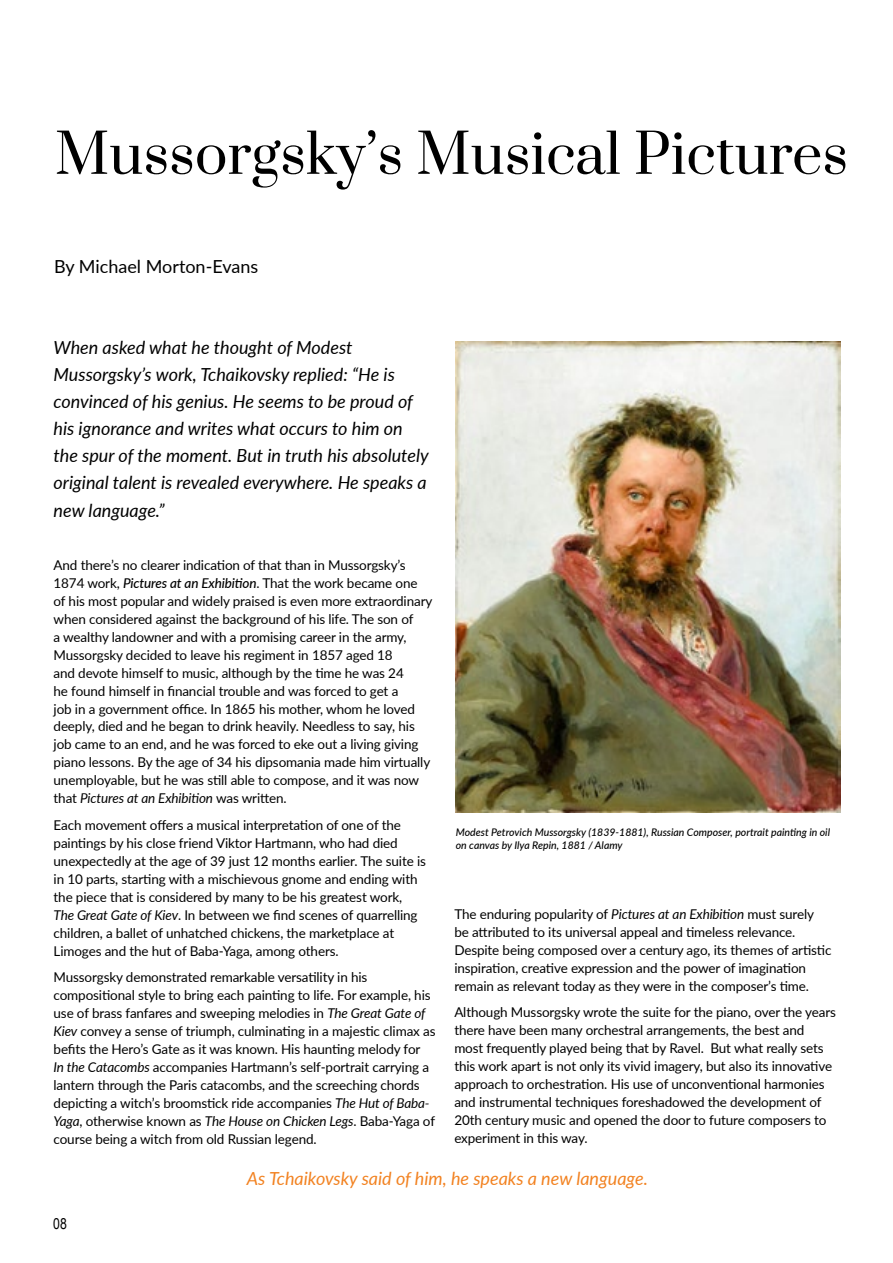
<style>
.page{position:relative;width:893px;height:1263px;background:#fff}
.page>*{position:absolute;margin:0;border:0;box-sizing:border-box;transform-origin:0 0}
.t1{font:54px "Prata";color:#000}
.t2{font:italic 18px/27px "Lato";color:#000}
.t3{font:italic 18px "Lato";color:#f28221}
.t4{font:18px "Lato";color:#000}
.t5{font:15px "Arial Narrow";color:#000}
.t6{font:13.5px/18px "Lato";letter-spacing:-.01em;color:#000}
.t7{font:italic 500 10.5px/12.6px "Lato";color:#000}
.s1{font-weight:500;font-style:italic}
.s2{font-style:italic}
</style>
<div class="page">
<img style="left:456px;top:341px;width:384px;height:471px">
<h1 class="t1" style="left:55px;top:109px;width:795px">Mussorgsky’s Musical Pictures</h1>
<h2 class="t4" style="left:54px;top:254px;width:206px">By Michael Morton-Evans</h2>
<p class="t2" style="left:54px;top:334px;width:377px">When asked what he thought of Modest Mussorgsky’s work, Tchaikovsky replied: “He is convinced of his genius. He seems to be proud of his ignorance and writes what occurs to him on the spur of the moment. But in truth his absolutely original talent is revealed everywhere. He speaks a new language.”</p>
<p class="t6" style="left:54px;top:555px;width:380px">And there’s no clearer indication of that than in Mussorgsky’s 1874 work, <span class="s1">Pictures at an Exhibition</span>. That the work became one of his most popular and widely praised is even more extraordinary when considered against the background of his life. The son of<br>a wealthy landowner and with a promising career in the army, Mussorgsky decided to leave his regiment in 1857 aged 18<br>and devote himself to music, although by the time he was 24<br>he found himself in financial trouble and was forced to get a<br>job in a government office. In 1865 his mother, whom he loved deeply, died and he began to drink heavily. Needless to say, his job came to an end, and he was forced to eke out a living giving piano lessons. By the age of 34 his dipsomania made him virtually unemployable, but he was still able to compose, and it was now that <span class="s2">Pictures at an Exhibition</span> was written.</p>
<p class="t6" style="left:54px;top:815px;width:374px">Each movement offers a musical interpretation of one of the paintings by his close friend Viktor Hartmann, who had died unexpectedly at the age of 39 just 12 months earlier. The suite is in 10 parts, starting with a mischievous gnome and ending with the piece that is considered by many to be his greatest work, <span class="s2">The Great Gate of Kiev</span>. In between we find scenes of quarrelling children, a ballet of unhatched chickens, the marketplace at Limoges and the hut of Baba-Yaga, among others.</p>
<p class="t6" style="left:54px;top:968px;width:383px">Mussorgsky demonstrated remarkable versatility in his compositional style to bring each painting to life. For example, his use of brass fanfares and sweeping melodies in <span class="s2">The Great Gate of Kiev</span> convey a sense of triumph, culminating in a majestic climax as befits the Hero’s Gate as it was known. His haunting melody for<br><span class="s2">In the Catacombs</span> accompanies Hartmann’s self-portrait carrying a lantern through the Paris catacombs, and the screeching chords depicting a witch’s broomstick ride accompanies <span class="s2">The Hut of Baba-Yaga</span>, otherwise known as <span class="s2">The House on Chicken Legs</span>. Baba-Yaga of course being a witch from old Russian legend.</p>
<p class="t7" style="left:456px;top:825px;width:376px">Modest Petrovich Mussorgsky (1839-1881), Russian Composer, portrait painting in oil on canvas by Ilya Repin, 1881 / Alamy</p>
<p class="t6" style="left:454px;top:904px;width:379px">The enduring popularity of <span class="s2">Pictures at an Exhibition</span> must surely be attributed to its universal appeal and timeless relevance.<br>Despite being composed over a century ago, its themes of artistic inspiration, creative expression and the power of imagination remain as relevant today as they were in the composer’s time.</p>
<p class="t6" style="left:454px;top:1003px;width:383px">Although Mussorgsky wrote the suite for the piano, over the years there have been many orchestral arrangements, the best and most frequently played being that by Ravel. But what really sets this work apart is not only its vivid imagery, but also its innovative approach to orchestration. His use of unconventional harmonies and instrumental techniques foreshadowed the development of 20th century music and opened the door to future composers to experiment in this way.</p>
<h2 class="t3" style="left:247px;top:1166px;width:403px">As Tchaikovsky said of him, he speaks a new language.</h2>
<p class="t5" style="left:53px;top:1212px;width:15px">08</p>
</div>
